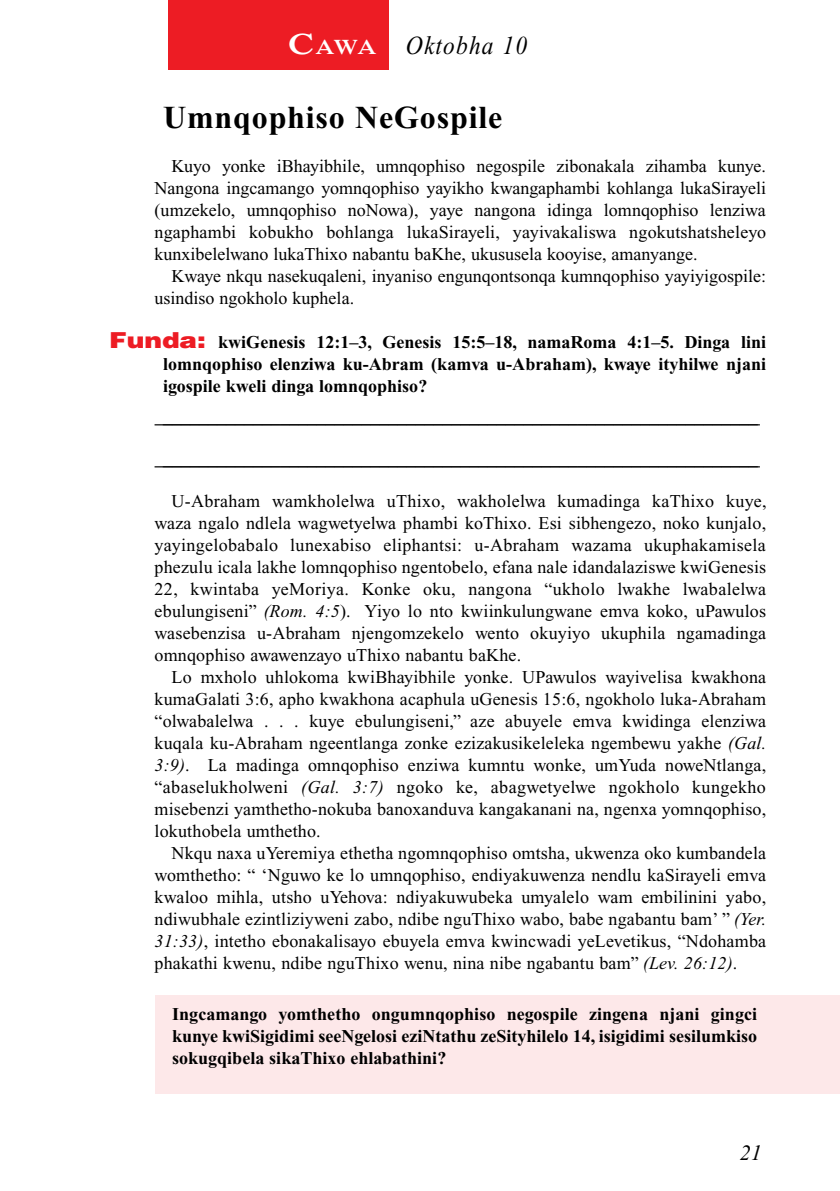
<style>
.page{position:relative;width:840px;height:1191px;background:#fff}
.page>*{position:absolute;margin:0;border:0;box-sizing:border-box;transform-origin:0 0}
.t1{font:700 32px "Times New Roman PS Std";letter-spacing:.025em;color:#000}
.t2{font:italic 26px "Times New Roman PS Std";letter-spacing:.05em;color:#000;scale:.9 1}
.t3{font:italic 22px "Times New Roman PS Std";color:#000}
.t4{font:600 21px "Times NRMT Std";color:#fff;scale:1.1 1}
.t5{font:18px/22px "Times New Roman PS Std";color:#000;text-align:justify}
.t6{font:700 18px/22px "Times New Roman PS Std";color:#000;text-align:justify}
.s1{font-size:30px}
.s2{font-family:"Helvetica LT Std";font-weight:900;font-size:22px;color:#ed1c24}
.s3{font-style:italic}
</style>
<div class="page">
<div style="left:168px;top:0;width:220px;height:69px;background:#ed1c24"></div>
<div style="left:155px;top:994px;width:684px;height:99px;background:#fde8e9"></div>
<hr style="left:154px;top:424px;width:605px;height:1px;background:#000">
<hr style="left:154px;top:466px;width:605px;height:1px;background:#000">
<p class="t4" style="left:288px;top:35px;width:82px"><span class="s1">C</span>AWA</p>
<h2 class="t2" style="left:406px;top:32px;width:136px">Oktobha 10</h2>
<h1 class="t1" style="left:163px;top:99px;width:340px">Umnqophiso NeGospile</h1>
<p class="t5" style="left:154px;top:155px;width:613px;text-indent:17px">Kuyo yonke iBhayibhile, umnqophiso negospile zibonakala zihamba kunye.<br>Nangona ingcamango yomnqophiso yayikho kwangaphambi kohlanga lukaSirayeli (umzekelo, umnqophiso noNowa), yaye nangona idinga lomnqophiso lenziwa ngaphambi kobukho bohlanga lukaSirayeli, yayivakaliswa ngokutshatsheleyo kunxibelelwano lukaThixo nabantu baKhe, ukususela kooyise, amanyange.</p>
<p class="t5" style="left:154px;top:265px;width:612px;text-indent:17px">Kwaye nkqu nasekuqaleni, inyaniso engunqontsonqa kumnqophiso yayiyigospile: usindiso ngokholo kuphela.</p>
<p class="t6" style="left:163px;top:331px;width:604px;text-indent:-54px"><span class="s2">Funda:</span> kwiGenesis 12:1–3, Genesis 15:5–18, namaRoma 4:1–5. Dinga lini lomnqophiso elenziwa ku-Abram (kamva u-Abraham), kwaye ityhilwe njani igospile kweli dinga lomnqophiso?</p>
<p class="t5" style="left:163px;top:406px;width:596px">__________________________________________________________________</p>
<p class="t5" style="left:163px;top:448px;width:596px">__________________________________________________________________</p>
<p class="t5" style="left:154px;top:490px;width:613px;text-indent:17px">U-Abraham wamkholelwa uThixo, wakholelwa kumadinga kaThixo kuye, waza ngalo ndlela wagwetyelwa phambi koThixo. Esi sibhengezo, noko kunjalo, yayingelobabalo lunexabiso eliphantsi: u-Abraham wazama ukuphakamisela phezulu icala lakhe lomnqophiso ngentobelo, efana nale idandalaziswe kwiGenesis 22, kwintaba yeMoriya. Konke oku, nangona “ukholo lwakhe lwabalelwa ebulungiseni” <span class="s3">(Rom. 4:5</span>). Yiyo lo nto kwiinkulungwane emva koko, uPawulos wasebenzisa u-Abraham njengomzekelo wento okuyiyo ukuphila ngamadinga omnqophiso awawenzayo uThixo nabantu baKhe.</p>
<p class="t5" style="left:154px;top:666px;width:613px;text-indent:17px">Lo mxholo uhlokoma kwiBhayibhile yonke. UPawulos wayivelisa kwakhona kumaGalati 3:6, apho kwakhona acaphula uGenesis 15:6, ngokholo luka-Abraham “olwabalelwa . . . kuye ebulungiseni,” aze abuyele emva kwidinga elenziwa kuqala ku-Abraham ngeentlanga zonke ezizakusikeleleka ngembewu yakhe <span class="s3">(Gal.<br>3:9)</span>. La madinga omnqophiso enziwa kumntu wonke, umYuda noweNtlanga, “abaselukholweni <span class="s3">(Gal. 3:7)</span> ngoko ke, abagwetyelwe ngokholo kungekho misebenzi yamthetho-nokuba banoxanduva kangakanani na, ngenxa yomnqophiso, lokuthobela umthetho.</p>
<p class="t5" style="left:154px;top:842px;width:613px;text-indent:17px">Nkqu naxa uYeremiya ethetha ngomnqophiso omtsha, ukwenza oko kumbandela womthetho: “ ‘Nguwo ke lo umnqophiso, endiyakuwenza nendlu kaSirayeli emva kwaloo mihla, utsho uYehova: ndiyakuwubeka umyalelo wam embilinini yabo, ndiwubhale ezintliziyweni zabo, ndibe nguThixo wabo, babe ngabantu bam’ ” <span class="s3">(Yer.<br>31:33)</span>, intetho ebonakalisayo ebuyela emva kwincwadi yeLevetikus, “Ndohamba phakathi kwenu, ndibe nguThixo wenu, nina nibe ngabantu bam” <span class="s3">(Lev. 26:12)</span>.</p>
<p class="t6" style="left:172px;top:1003px;width:586px">Ingcamango yomthetho ongumnqophiso negospile zingena njani gingci kunye kwiSigidimi seeNgelosi eziNtathu zeSityhilelo 14, isigidimi sesilumkiso sokugqibela sikaThixo ehlabathini?</p>
<p class="t3" style="left:739px;top:1140px;width:23px">21</p>
</div>
